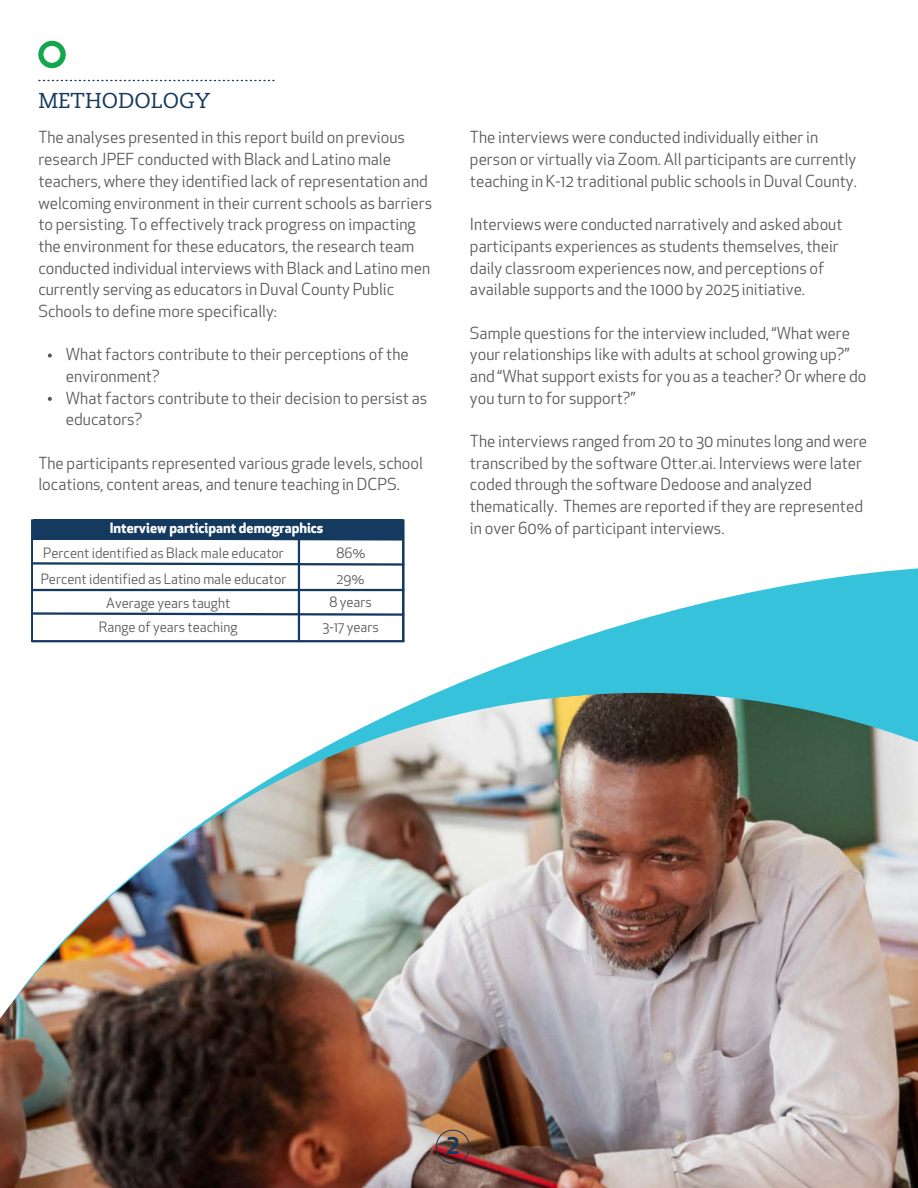
<style>
.page{position:relative;width:918px;height:1188px;background:#fff}
.page>*{position:absolute;margin:0;border:0;box-sizing:border-box;transform-origin:0 0}
.t1{font:500 27px "Apex New";color:#153a5f}
.t2{font:21.6px "Caecilia LT Std";color:#153a5f}
.t3{font:16.2px/21.8px "Apex New";color:#595959}
.t4{font:13.95px "Apex New";color:#595959}
.t5{font:700 13.95px "Apex New";color:#fff}
</style>
<div class="page">
<svg style="left:38px;top:80px;width:237px;height:1px"></svg>
<svg style="left:38px;top:41px;width:28px;height:27px"></svg>
<div style="left:43px;top:46px;width:17px;height:17px;background:#fff;border-radius:50%"></div>
<svg style="left:31px;top:568px;width:887px;height:88px"></svg>
<img style="left:0;top:656px;width:918px;height:532px">
<svg style="left:436px;top:1130px;width:34px;height:34px"></svg>
<svg style="left:48px;top:353px;width:4px;height:5px"></svg>
<svg style="left:48px;top:397px;width:4px;height:4px"></svg>
<div style="left:33px;top:515px;width:369px;height:177px;background:#fff"></div>
<div style="left:33px;top:519px;width:369px;height:123px;background:#153a5f"></div>
<div style="left:33px;top:540px;width:369px;height:102px;background:#fff"></div>
<svg style="left:31px;top:536px;width:372px;height:6px"></svg>
<svg style="left:31px;top:561px;width:374px;height:6px"></svg>
<hr style="left:32px;top:589px;width:371px;height:2px;background:#153a5f">
<svg style="left:31px;top:611px;width:375px;height:6px"></svg>
<hr style="left:32px;top:640px;width:371px;height:2px;background:#153a5f">
<hr style="left:298px;top:521px;width:2px;height:120px;background:#153a5f">
<p class="t2" style="left:38px;top:88px;width:173px">METHODOLOGY</p>
<p class="t3" style="left:38px;top:127px;width:395px">The analyses presented in this report build on previous research JPEF conducted with Black and Latino male teachers, where they identified lack of representation and welcoming environment in their current schools as barriers to persisting. To effectively track progress on impacting the environment for these educators, the research team conducted individual interviews with Black and Latino men currently serving as educators in Duval County Public Schools to define more specifically:</p>
<p class="t3" style="left:66px;top:344px;width:344px">What factors contribute to their perceptions of the environment?</p>
<p class="t3" style="left:66px;top:387px;width:363px">What factors contribute to their decision to persist as educators?</p>
<p class="t3" style="left:38px;top:452px;width:386px">The participants represented various grade levels, school locations, content areas, and tenure teaching in DCPS.</p>
<p class="t5" style="left:110px;top:518px;width:215px">Interview participant demographics</p>
<p class="t4" style="left:43px;top:544px;width:242px">Percent identified as Black male educator</p>
<p class="t4" style="left:41px;top:571px;width:247px">Percent identified as Latino male educator</p>
<p class="t4" style="left:106px;top:594px;width:126px">Average years taught</p>
<p class="t4" style="left:337px;top:544px;width:31px">86%</p>
<p class="t4" style="left:337px;top:571px;width:30px">29%</p>
<p class="t4" style="left:329px;top:593px;width:44px">8 years</p>
<p class="t4" style="left:99px;top:618px;width:140px">Range of years teaching</p>
<p class="t4" style="left:322px;top:618px;width:58px">3-17 years</p>
<p class="t3" style="left:470px;top:127px;width:388px">The interviews were conducted individually either in person or virtually via Zoom. All participants are currently teaching in K-12 traditional public schools in Duval County.</p>
<p class="t3" style="left:470px;top:213px;width:374px">Interviews were conducted narratively and asked about participants experiences as students themselves, their daily classroom experiences now, and perceptions of available supports and the 1000 by 2025 initiative.</p>
<p class="t3" style="left:470px;top:322px;width:398px">Sample questions for the interview included, “What were your relationships like with adults at school growing up?” and “What support exists for you as a teacher? Or where do you turn to for support?”</p>
<p class="t3" style="left:470px;top:430px;width:399px">The interviews ranged from 20 to 30 minutes long and were transcribed by the software Otter.ai. Interviews were later coded through the software Dedoose and analyzed thematically. Themes are reported if they are represented in over 60% of participant interviews.</p>
<p class="t1" style="left:446px;top:1126px;width:16px">2</p>
</div>
